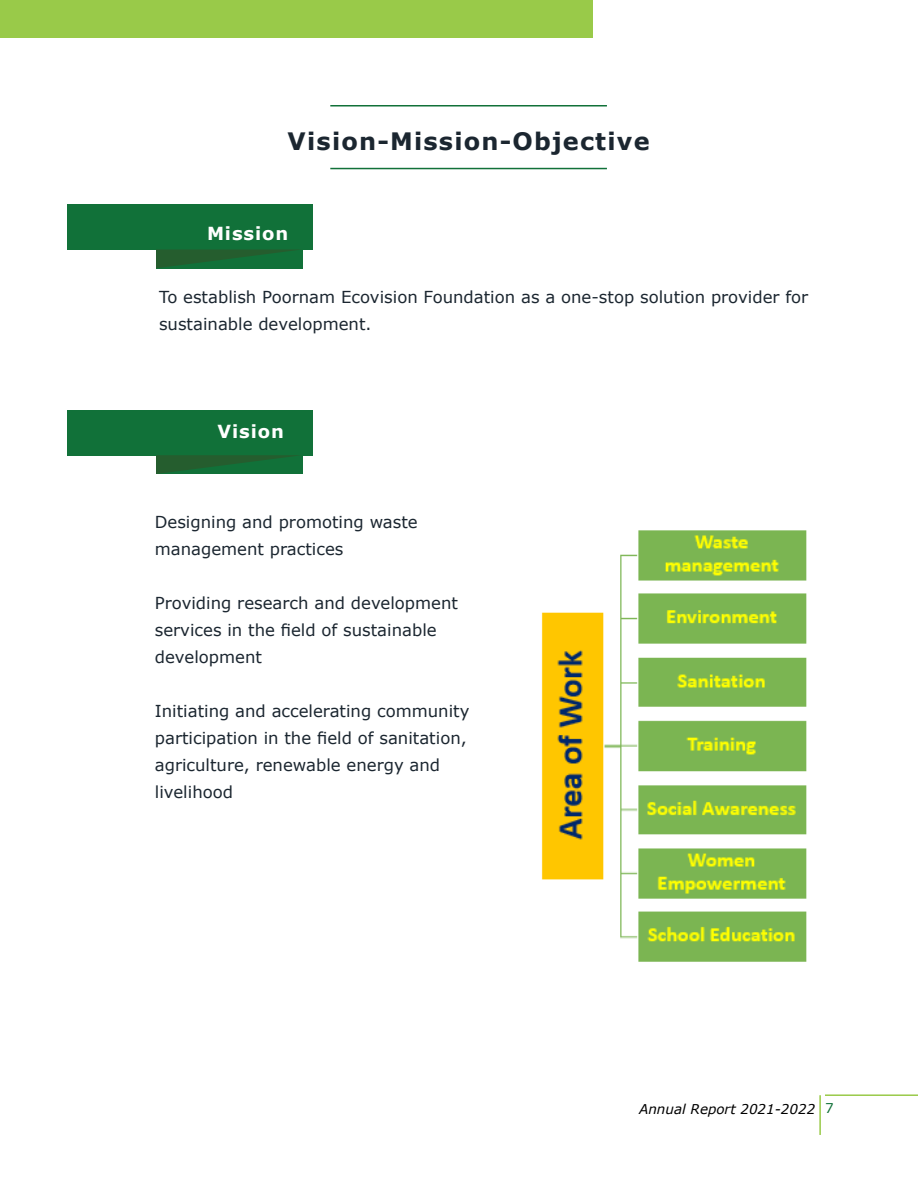
<style>
.page{position:relative;width:918px;height:1188px;background:#fff}
.page>*{position:absolute;margin:0;border:0;box-sizing:border-box;transform-origin:0 0}
.t1{font:700 24px "Verdana";letter-spacing:.05em;color:#1b2630}
.t2{font:700 18px "Verdana";letter-spacing:.05em;color:#fff}
.t3{font:16.5px/27px "Verdana";color:#1b2630}
.t4{font:italic 13.5px "Verdana";color:#000}
.s1{font-style:normal;color:#117139}
</style>
<div class="page">
<hr style="left:825px;top:1094px;width:93px;height:2px;background:#99ca49">
<hr style="left:819px;top:1095px;width:2px;height:40px;background:#99ca49">
<div style="left:0;top:0;width:592px;height:38px;background:#99ca49"></div>
<hr style="left:330px;top:105px;width:277px;height:1px;background:#117139">
<hr style="left:330px;top:168px;width:277px;height:1px;background:#117139">
<div style="left:68px;top:204px;width:245px;height:45px;background:#117139"></div>
<svg style="left:156px;top:249px;width:146px;height:19px;background:#1a6733"></svg>
<div style="left:68px;top:410px;width:245px;height:45px;background:#117139"></div>
<svg style="left:156px;top:455px;width:146px;height:19px;background:#1a6733"></svg>
<img style="left:541px;top:530px;width:266px;height:432px">
<h1 class="t1" style="left:288px;top:124px;width:363px">Vision-Mission-Objective</h1>
<p class="t2" style="left:207px;top:221px;width:83px">Mission</p>
<p class="t3" style="left:159px;top:283px;width:651px">To establish Poornam Ecovision Foundation as a one-stop solution provider for sustainable development.</p>
<p class="t2" style="left:217px;top:419px;width:68px">Vision</p>
<p class="t3" style="left:155px;top:508px;width:265px">Designing and promoting waste management practices</p>
<p class="t3" style="left:155px;top:589px;width:305px">Providing research and development services in the field of sustainable development</p>
<p class="t3" style="left:155px;top:697px;width:316px">Initiating and accelerating community participation in the field of sanitation, agriculture, renewable energy and livelihood</p>
<p class="t4" style="left:639px;top:1100px;width:196px">Annual Report 2021-2022 <span class="s1">7</span></p>
</div>
